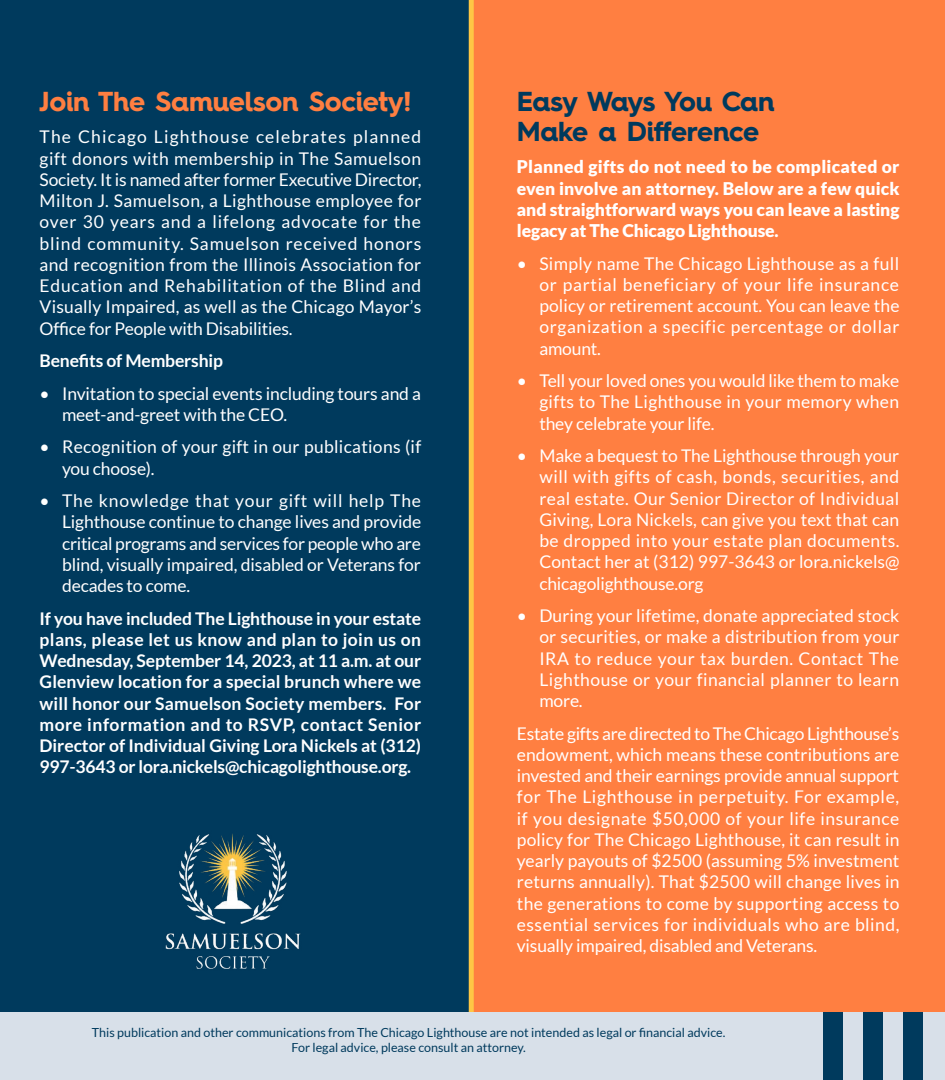
<style>
.page{position:relative;width:945px;height:1080px;background:#fff}
.page>*{position:absolute;margin:0;border:0;box-sizing:border-box;transform-origin:0 0}
.MAIN_P{font:700 27.5px/30px "Hurme Geometric Sans 4";letter-spacing:-.025em;color:#003a5d}
.MAIN_P-2{font:700 27.5px "Hurme Geometric Sans 4";letter-spacing:-.01em;color:#ff7f41}
.MAIN_P-3{font:17.5px/21.2px "Lato";letter-spacing:-.005em;color:#fff;text-align:justify}
.MAIN_P-4{font:700 17.5px/21.2px "Lato";letter-spacing:-.01em;color:#fff;text-align:justify}
.MAIN_P-5{font:900 17.5px/21.2px "Lato";letter-spacing:-.01em;color:#fff;text-align:justify}
.MAIN_P-6{font:17.5px/21.2px "Lato";letter-spacing:.015em;color:#fff}
.t1{font:12.5px "Lato";color:#003a5d}
</style>
<div class="page">
<div style="left:472px;top:0;width:473px;height:1080px;background:#ff7f41"></div>
<div style="left:0;top:0;width:471px;height:1080px;background:#003a5d"></div>
<div style="left:469px;top:0;width:5px;height:1080px;background:#fec745"></div>
<img style="left:165px;top:833px;width:136px;height:136px">
<div style="left:0;top:1012px;width:945px;height:68px;background:#d8e0e9"></div>
<div style="left:823px;top:1012px;width:20px;height:68px;background:#003a5d"></div>
<div style="left:863px;top:1012px;width:20px;height:68px;background:#003a5d"></div>
<div style="left:903px;top:1012px;width:19px;height:68px;background:#003a5d"></div>
<p class="MAIN_P-2" style="left:40px;top:82px;width:373px">Join The Samuelson Society!</p>
<p class="MAIN_P-3" style="left:40px;top:126px;width:383px">The Chicago Lighthouse celebrates planned gift donors with membership in The Samuelson Society. It is named after former Executive Director, Milton J. Samuelson, a Lighthouse employee for over 30 years and a lifelong advocate for the blind community. Samuelson received honors and recognition from the Illinois Association for Education and Rehabilitation of the Blind and Visually Impaired, as well as the Chicago Mayor’s Office for People with Disabilities.</p>
<p class="MAIN_P-4" style="left:40px;top:350px;width:185px">Benefits of Membership</p>
<p class="MAIN_P-3" style="left:62px;top:383px;width:361px;text-indent:-22px">• Invitation to special events including tours and a meet-and-greet with the CEO.</p>
<p class="MAIN_P-6" style="left:62px;top:436px;width:361px;text-indent:-22px">• Recognition of your gift in our publications (if you choose).</p>
<p class="MAIN_P-3" style="left:62px;top:490px;width:361px;text-indent:-22px">• The knowledge that your gift will help The Lighthouse continue to change lives and provide critical programs and services for people who are blind, visually impaired, disabled or Veterans for decades to come.</p>
<p class="MAIN_P-4" style="left:40px;top:607px;width:383px">If you have included The Lighthouse in your estate plans, please let us know and plan to join us on Wednesday, September 14, 2023, at 11 a.m. at our Glenview location for a special brunch where we will honor our Samuelson Society members. For more information and to RSVP, contact Senior Director of Individual Giving Lora Nickels at (312)<br>997-3643 or lora.nickels@chicagolighthouse.org.</p>
<p class="MAIN_P" style="left:517px;top:86px;width:259px">Easy Ways You Can<br>Make a Difference</p>
<p class="MAIN_P-5" style="left:517px;top:156px;width:384px">Planned gifts do not need to be complicated or even involve an attorney. Below are a few quick and straightforward ways you can leave a lasting legacy at The Chicago Lighthouse.</p>
<p class="MAIN_P-3" style="left:539px;top:253px;width:362px;text-indent:-22px">• Simply name The Chicago Lighthouse as a full or partial beneficiary of your life insurance policy or retirement account. You can leave the organization a specific percentage or dollar amount.</p>
<p class="MAIN_P-3" style="left:539px;top:370px;width:361px;text-indent:-22px">• Tell your loved ones you would like them to make gifts to The Lighthouse in your memory when they celebrate your life.</p>
<p class="MAIN_P-3" style="left:539px;top:445px;width:362px;text-indent:-22px">• Make a bequest to The Lighthouse through your will with gifts of cash, bonds, securities, and real estate. Our Senior Director of Individual Giving, Lora Nickels, can give you text that can be dropped into your estate plan documents.<br>Contact her at (312) 997-3643 or lora.nickels@ chicagolighthouse.org</p>
<p class="MAIN_P-3" style="left:539px;top:605px;width:362px;text-indent:-22px">• During your lifetime, donate appreciated stock or securities, or make a distribution from your IRA to reduce your tax burden. Contact The Lighthouse or your financial planner to learn more.</p>
<p class="MAIN_P-3" style="left:517px;top:723px;width:384px">Estate gifts are directed to The Chicago Lighthouse’s endowment, which means these contributions are invested and their earnings provide annual support for The Lighthouse in perpetuity. For example, if you designate $50,000 of your life insurance policy for The Chicago Lighthouse, it can result in yearly payouts of $2500 (assuming 5% investment returns annually). That $2500 will change lives in the generations to come by supporting access to essential services for individuals who are blind, visually impaired, disabled and Veterans.</p>
<p class="t1" style="left:92px;top:1025px;width:635px">This publication and other communications from The Chicago Lighthouse are not intended as legal or financial advice.</p>
<p class="t1" style="left:292px;top:1040px;width:236px">For legal advice, please consult an attorney.</p>
</div>
